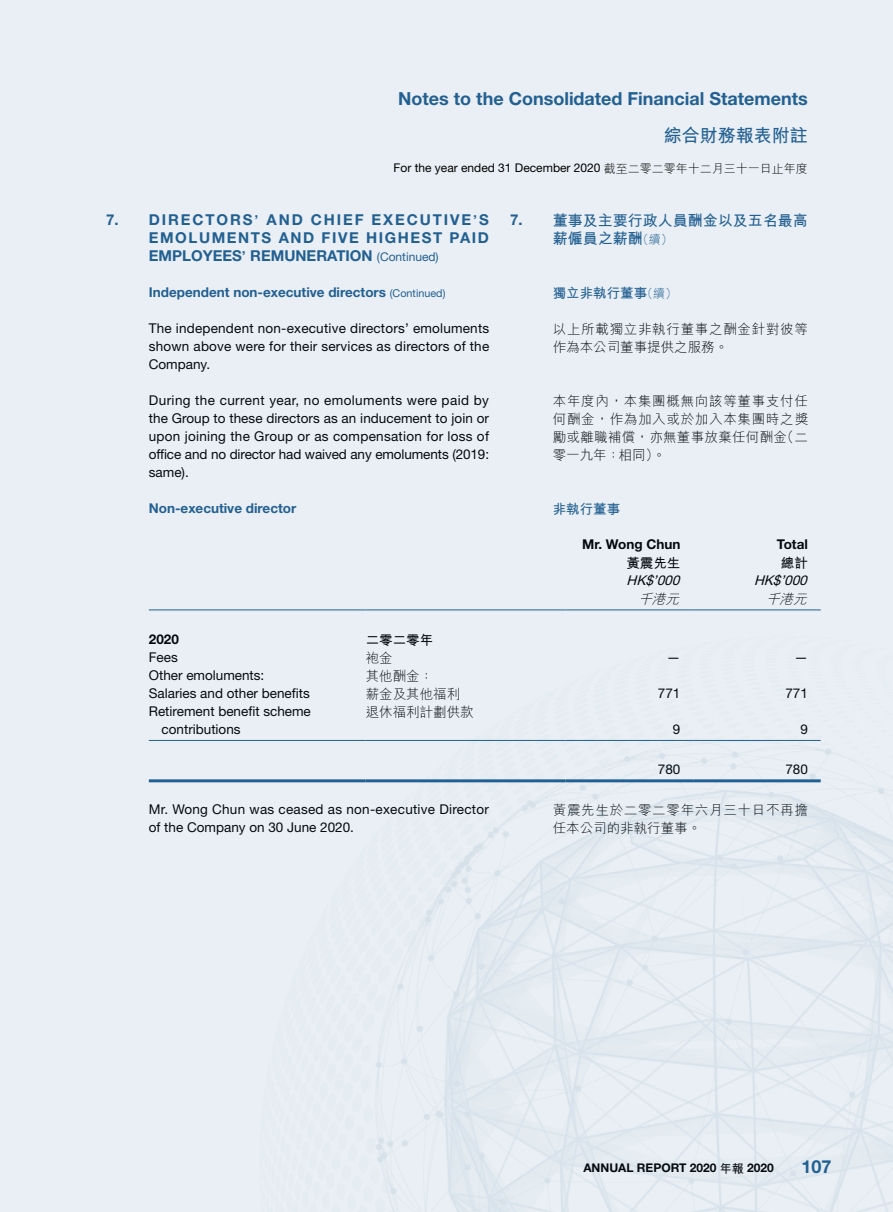
<style>
.page{position:relative;width:893px;height:1212px;background:#e9eff4}
.page>*{position:absolute;margin:0;border:0;box-sizing:border-box;transform-origin:0 0}
.t1{font:700 18px "Helvetica Neue LT Std";color:#236092}
.t2{font:700 18px "M Hei HK";color:#236092}
.t3{font:700 15px/18px "Helvetica Neue LT Std";letter-spacing:.07em;color:#236092;text-align:justify}
.t4{font:700 15px/18px "M Hei HK";color:#236092}
.t5{font:13.5px/18px "Helvetica Neue LT Std";color:#000;text-align:justify}
.t6{font:300 13.5px/18px "M Hei HK";letter-spacing:.055em;color:#000}
.t7{font:13.5px/18px "Helvetica Neue LT Std";letter-spacing:.02em;color:#000}
.t8{font:700 13.5px "Helvetica Neue LT Std";color:#236092}
.t9{font:700 13.5px "Helvetica Neue LT Std";color:#000}
.t10{font:300 13.5px "M Hei HK";color:#000}
.t11{font:700 13.5px "M Hei HK";color:#236092}
.t12{font:italic 13.5px "Helvetica Neue LT Std";color:#000}
.t13{font:700 13.5px "M Hei HK";color:#000}
.t14{font:italic 300 13.5px "M Hei HK";color:#000}
.t15{font:12px "Helvetica Neue LT Std";color:#000}
.t16{font:700 12px "Helvetica Neue LT Std";color:#000}
.s1{font-family:"M Hei HK";font-weight:300}
.s2{font-family:"Helvetica"}
.s3{font-weight:400;font-size:12px}
.s4{font-weight:400;font-size:10.8px}
.s5{font-family:"Helvetica Neue LT Std"}
.s6{font-weight:300;font-size:12px}
.s7{font-family:"M Hei HK"}
</style>
<div class="page">
<h1 class="t1" style="left:398px;top:88px;width:411px">Notes to the Consolidated Financial Statements</h1>
<h1 class="t2" style="left:664px;top:122px;width:145px">綜合財務報表附註</h1>
<p class="t15" style="left:394px;top:161px;width:416px">For the year ended 31 December 2020 <span class="s1">截至二零二零年十二月三十一日止年度</span></p>
<p class="t3" style="left:149px;top:211px;width:342px;text-indent:-43px">7. DIRECTORS<span class="s2">’</span> AND CHIEF EXECUTIVE<span class="s2">’</span>S EMOLUMENTS AND FIVE HIGHEST PAID EMPLOYEES<span class="s2">’</span> REMUNERATION <span class="s3">(Continued)</span></p>
<p class="t8" style="left:149px;top:284px;width:298px">Independent non-executive directors <span class="s4">(Continued)</span></p>
<p class="t5" style="left:149px;top:319px;width:342px">The independent non-executive directors’ emoluments shown above were for their services as directors of the Company.</p>
<p class="t5" style="left:149px;top:391px;width:342px">During the current year, no emoluments were paid by the Group to these directors as an inducement to join or upon joining the Group or as compensation for loss of office and no director had waived any emoluments (2019: same).</p>
<p class="t8" style="left:149px;top:500px;width:149px">Non-executive director</p>
<p class="t4" style="left:553px;top:210px;width:257px;text-indent:-43px"><span class="s5">7.</span> 董事及主要行政人員酬金以及五名最高薪僱員之薪酬<span class="s6">（續）</span></p>
<p class="t11" style="left:553px;top:283px;width:126px">獨立非執行董事<span class="s6">（續）</span></p>
<p class="t6" style="left:553px;top:320px;width:257px">以上所載獨立非執行董事之酬金針對彼等作為本公司董事提供之服務。</p>
<p class="t6" style="left:553px;top:392px;width:257px;text-align:justify">本年度內，本集團概無向該等董事支付任何酬金，作為加入或於加入本集團時之獎勵或離職補償，亦無董事放棄任何酬金（二零一九年：相同）。</p>
<p class="t11" style="left:553px;top:499px;width:69px">非執行董事</p>
<p class="t9" style="left:582px;top:536px;width:100px">Mr. Wong Chun</p>
<p class="t9" style="left:777px;top:536px;width:32px">Total</p>
<p class="t13" style="left:626px;top:553px;width:55px">黃震先生</p>
<p class="t13" style="left:781px;top:553px;width:28px">總計</p>
<p class="t12" style="left:627px;top:572px;width:58px">HK$’000</p>
<p class="t12" style="left:754px;top:572px;width:58px">HK$’000</p>
<p class="t14" style="left:638px;top:590px;width:47px">千港元</p>
<p class="t14" style="left:766px;top:590px;width:47px">千港元</p>
<p class="t9" style="left:149px;top:631px;width:32px">2020</p>
<p class="t13" style="left:366px;top:630px;width:69px">二零二零年</p>
<p class="t5" style="left:149px;top:648px;width:30px">Fees</p>
<p class="t6" style="left:366px;top:648px;width:28px">袍金</p>
<p class="t5" style="left:667px;top:648px;width:15px">—</p>
<p class="t5" style="left:794px;top:648px;width:15px">—</p>
<p class="t5" style="left:149px;top:666px;width:117px">Other emoluments:</p>
<p class="t6" style="left:366px;top:666px;width:69px">其他酬金：</p>
<p class="t5" style="left:149px;top:684px;width:163px">Salaries and other benefits</p>
<p class="t10" style="left:366px;top:684px;width:96px">薪金及其他福利</p>
<p class="t5" style="left:658px;top:684px;width:24px">771</p>
<p class="t5" style="left:785px;top:684px;width:24px">771</p>
<p class="t5" style="left:162px;top:702px;width:151px;text-indent:-13px">Retirement benefit scheme contributions</p>
<p class="t10" style="left:366px;top:702px;width:109px">退休福利計劃供款</p>
<p class="t5" style="left:673px;top:720px;width:9px">9</p>
<p class="t5" style="left:800px;top:720px;width:9px">9</p>
<p class="t5" style="left:658px;top:760px;width:24px">780</p>
<p class="t5" style="left:785px;top:760px;width:24px">780</p>
<p class="t7" style="left:149px;top:800px;width:342px">Mr. Wong Chun was ceased as non-executive Director of the Company on 30 June 2020.</p>
<p class="t6" style="left:553px;top:800px;width:257px">黃震先生於二零二零年六月三十日不再擔任本公司的非執行董事。</p>
<p class="t16" style="left:583px;top:1160px;width:192px">ANNUAL REPORT 2020 <span class="s7">年報</span> 2020</p>
<h1 class="t1" style="left:801px;top:1156px;width:32px">107</h1>
</div>
